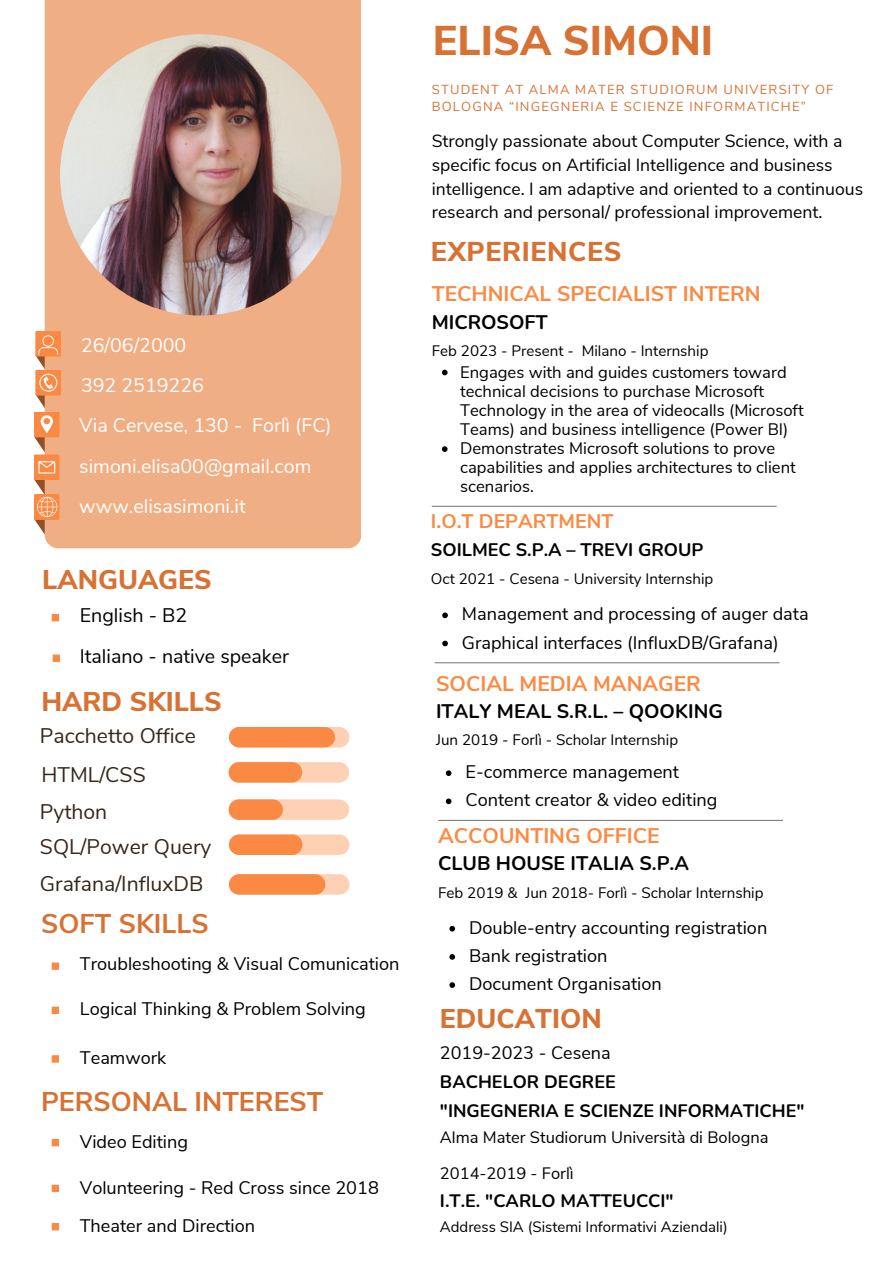
<style>
.page{position:relative;width:894px;height:1264px;background:#fff}
.page>*{position:absolute;margin:0;border:0;box-sizing:border-box;transform-origin:0 0}
.t1{font:800 41.55px "Nunito Sans";color:#d67234}
.t2{font:800 27.15px "Nunito Sans";letter-spacing:.02em;color:#d67234}
.t3{font:800 27px "Nunito Sans";color:#d67234}
.t4{font:700 27px "Nunito Sans";color:#d67234}
.t5{font:21.15px/39.2px "Nunito Sans";color:#36261a}
.t6{font:700 21.15px "Nunito Sans";color:#fa8a43}
.t7{font:19.65px/39.9px "Nunito Sans";color:#fff}
.t8{font:700 19.65px "Nunito";color:#000}
.t9{font:19.65px/41.5px "Nunito Sans";color:#000}
.t10{font:700 19.65px "Nunito Sans";color:#fa8a43}
.t11{font:18.15px/28.2px "Nunito Sans";color:#000}
.t12{font:700 18.15px "Nunito";color:#000}
.t13{font:700 18px/28.5px "Nunito";color:#000}
.t14{font:18px "Nunito Sans";color:#000}
.t15{font:17.55px/23.7px "Nunito Sans";color:#000}
.t16{font:16.65px/19.2px "Nunito Sans";color:#000}
.t17{font:16.5px/35.5px "Nunito Sans";color:#000}
.t18{font:15.15px "Nunito Sans";color:#000}
.t19{font:15px "Nunito Sans";color:#000}
.t20{font:13.05px/17.4px "Nunito Sans";letter-spacing:.09em;color:#d67234}
</style>
<div class="page">
<div style="left:45px;top:0;width:316px;height:548px;background:#f0ae84"></div>
<img style="left:60px;top:34px;width:281px;height:281px;border-radius:50%">
<div style="left:35px;top:370px;width:26px;height:25px;background:#fa8a43;border-radius:2px"></div>
<div style="left:34px;top:454px;width:25px;height:26px;background:#fa8a43;border-radius:2px"></div>
<svg style="left:34px;top:494px;width:25px;height:26px"></svg>
<div style="left:34px;top:411px;width:25px;height:26px;background:#fa8a43;border-radius:2px"></div>
<svg style="left:229px;top:874px;width:120px;height:20px;background:#fb9c60"></svg>
<svg style="left:228px;top:762px;width:121px;height:20px;background:#fcaa76"></svg>
<svg style="left:228px;top:799px;width:121px;height:20px;background:#fcb689"></svg>
<hr style="left:434px;top:662px;width:345px;height:1px;background:#86817a">
<div style="left:52px;top:962px;width:7px;height:7px;background:#fa8a43"></div>
<div style="left:35px;top:330px;width:26px;height:26px;background:#fa8a43;border-radius:2px"></div>
<svg style="left:34px;top:461px;width:23px;height:73px"></svg>
<svg style="left:34px;top:335px;width:24px;height:117px"></svg>
<svg style="left:229px;top:834px;width:120px;height:21px;background:#fcab78"></svg>
<svg style="left:229px;top:727px;width:120px;height:20px;background:#fa9656"></svg>
<hr style="left:438px;top:819px;width:344px;height:2px;background:#86817a">
<svg style="left:442px;top:612px;width:6px;height:6px"></svg>
<svg style="left:442px;top:640px;width:6px;height:6px"></svg>
<svg style="left:445px;top:770px;width:6px;height:6px"></svg>
<svg style="left:445px;top:798px;width:6px;height:6px"></svg>
<svg style="left:449px;top:925px;width:6px;height:6px"></svg>
<svg style="left:449px;top:954px;width:6px;height:5px"></svg>
<svg style="left:449px;top:982px;width:6px;height:5px"></svg>
<div style="left:52px;top:1006px;width:7px;height:8px;background:#fa8a43"></div>
<div style="left:52px;top:1055px;width:7px;height:7px;background:#fa8a43"></div>
<div style="left:52px;top:1138px;width:7px;height:8px;background:#fa8a43"></div>
<div style="left:52px;top:1184px;width:7px;height:8px;background:#fa8a43"></div>
<div style="left:52px;top:1222px;width:7px;height:8px;background:#fa8a43"></div>
<div style="left:52px;top:614px;width:7px;height:7px;background:#fa8a43"></div>
<div style="left:53px;top:654px;width:7px;height:8px;background:#fa8a43"></div>
<hr style="left:431px;top:506px;width:345px;height:1px;background:#86817a">
<svg style="left:442px;top:369px;width:5px;height:6px"></svg>
<svg style="left:442px;top:446px;width:5px;height:6px"></svg>
<p class="t7" style="left:81px;top:326px;width:107px">26/06/2000</p>
<p class="t7" style="left:81px;top:366px;width:124px">392 2519226</p>
<p class="t7" style="left:79px;top:406px;width:254px">Via Cervese, 130 - Forlì (FC)</p>
<p class="t7" style="left:79px;top:446px;width:234px">simoni.elisa00@gmail.com www.elisasimoni.it</p>
<h3 class="t3" style="left:42px;top:561px;width:171px">LANGUAGES</h3>
<p class="t9" style="left:80px;top:594px;width:211px">English - B2<br>Italiano - native speaker</p>
<h3 class="t3" style="left:41px;top:683px;width:182px">HARD SKILLS</h3>
<p class="t5" style="left:40px;top:716px;width:157px">Pacchetto Office<br>HTML/CSS</p>
<p class="t5" style="left:40px;top:792px;width:69px">Python</p>
<p class="t5" style="left:40px;top:827px;width:173px">SQL/Power Query</p>
<p class="t5" style="left:40px;top:864px;width:165px">Grafana/InfluxDB</p>
<h3 class="t4" style="left:41px;top:905px;width:169px">SOFT SKILLS</h3>
<p class="t11" style="left:80px;top:949px;width:321px">Troubleshooting &amp; Visual Comunication</p>
<p class="t11" style="left:80px;top:995px;width:287px">Logical Thinking &amp; Problem Solving</p>
<p class="t11" style="left:80px;top:1043px;width:88px">Teamwork</p>
<h3 class="t4" style="left:41px;top:1083px;width:284px">PERSONAL INTEREST</h3>
<p class="t11" style="left:80px;top:1127px;width:110px">Video Editing</p>
<p class="t11" style="left:80px;top:1168px;width:300px;line-height:38.2px">Volunteering - Red Cross since 2018<br>Theater and Direction</p>
<h1 class="t1" style="left:432px;top:12px;width:282px">ELISA SIMONI</h1>
<p class="t20" style="left:431px;top:81px;width:403px">STUDENT AT ALMA MATER STUDIORUM UNIVERSITY OF<br>BOLOGNA “INGEGNERIA E SCIENZE INFORMATICHE”</p>
<p class="t15" style="left:431px;top:130px;width:433px">Strongly passionate about Computer Science, with a specific focus on Artificial Intelligence and business intelligence. I am adaptive and oriented to a continuous research and personal/ professional improvement.</p>
<h2 class="t2" style="left:431px;top:234px;width:192px">EXPERIENCES</h2>
<p class="t6" style="left:431px;top:280px;width:330px">TECHNICAL SPECIALIST INTERN</p>
<p class="t8" style="left:431px;top:309px;width:117px">MICROSOFT</p>
<p class="t18" style="left:431px;top:340px;width:278px">Feb 2023 - Present - Milano - Internship</p>
<p class="t16" style="left:460px;top:362px;width:345px">Engages with and guides customers toward technical decisions to purchase Microsoft Technology in the area of videocalls (Microsoft Teams) and business intelligence (Power BI)<br>Demonstrates Microsoft solutions to prove capabilities and applies architectures to client scenarios.</p>
<p class="t10" style="left:431px;top:508px;width:184px">I.O.T DEPARTMENT</p>
<p class="t12" style="left:431px;top:537px;width:274px">SOILMEC S.P.A – TREVI GROUP</p>
<p class="t18" style="left:431px;top:569px;width:284px">Oct 2021 - Cesena - University Internship</p>
<p class="t11" style="left:461px;top:600px;width:348px">Management and processing of auger data<br>Graphical interfaces (InfluxDB/Grafana)</p>
<p class="t6" style="left:436px;top:669px;width:266px">SOCIAL MEDIA MANAGER</p>
<p class="t8" style="left:436px;top:697px;width:288px">ITALY MEAL S.R.L. – QOOKING</p>
<p class="t18" style="left:436px;top:729px;width:243px">Jun 2019 - Forlì - Scholar Internship</p>
<p class="t11" style="left:465px;top:758px;width:253px">E-commerce management<br>Content creator &amp; video editing</p>
<p class="t6" style="left:438px;top:822px;width:223px">ACCOUNTING OFFICE</p>
<p class="t8" style="left:438px;top:850px;width:252px">CLUB HOUSE ITALIA S.P.A</p>
<p class="t18" style="left:438px;top:882px;width:327px">Feb 2019 &amp; Jun 2018- Forlì - Scholar Internship</p>
<p class="t11" style="left:469px;top:913px;width:300px">Double-entry accounting registration<br>Bank registration<br>Document Organisation</p>
<h3 class="t3" style="left:440px;top:1001px;width:163px">EDUCATION</h3>
<p class="t14" style="left:440px;top:1041px;width:172px">2019-2023 - Cesena</p>
<p class="t13" style="left:440px;top:1067px;width:366px">BACHELOR DEGREE<br>"INGEGNERIA E SCIENZE INFORMATICHE"</p>
<p class="t17" style="left:440px;top:1119px;width:330px">Alma Mater Studiorum Università di Bologna<br>2014-2019 - Forlì</p>
<p class="t13" style="left:440px;top:1186px;width:235px">I.T.E. "CARLO MATTEUCCI"</p>
<p class="t19" style="left:440px;top:1216px;width:289px">Address SIA (Sistemi Informativi Aziendali)</p>
</div>
